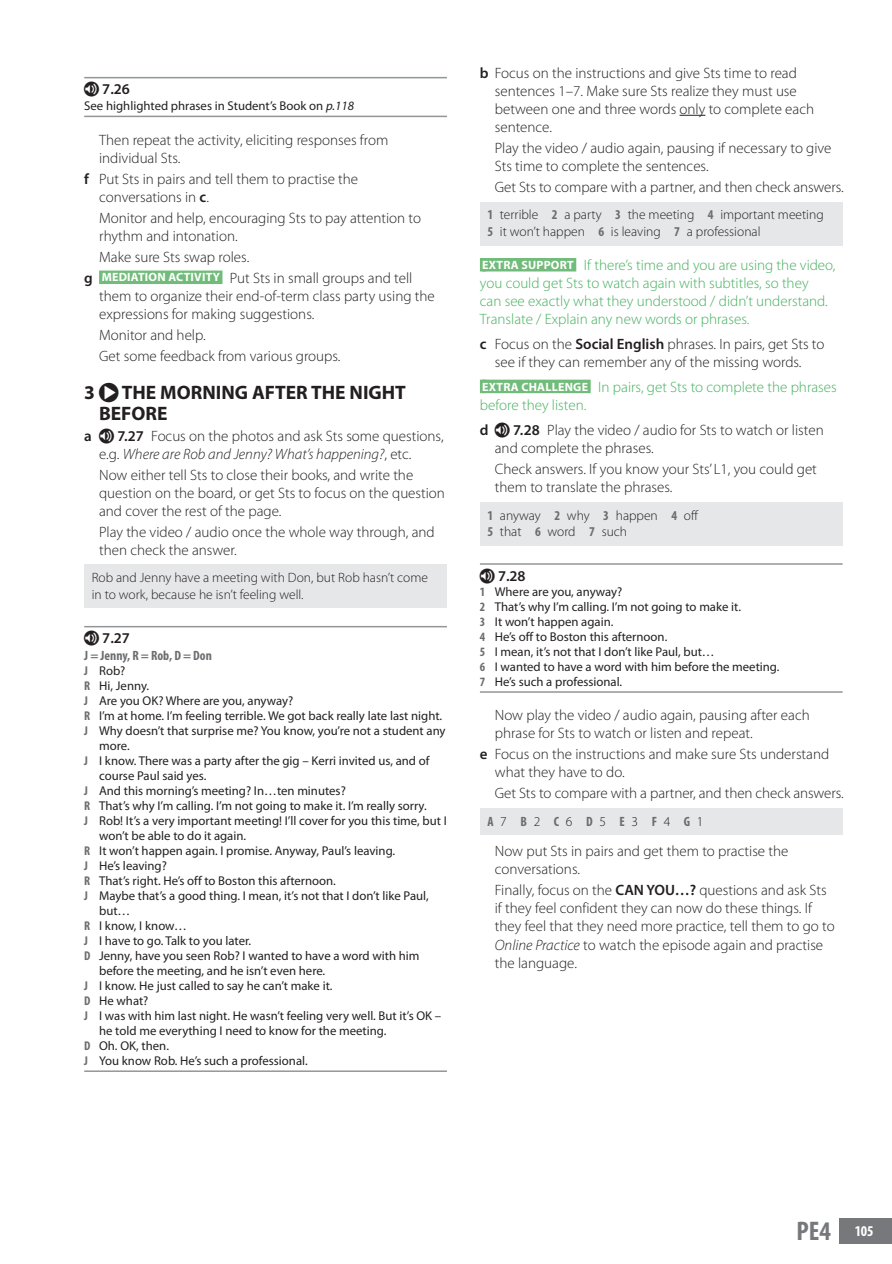
<style>
.page{position:relative;width:892px;height:1264px;background:#fff}
.page>*{position:absolute;margin:0;border:0;box-sizing:border-box;transform-origin:0 0}
.t1{font:700 condensed 27px "Myriad Pro";color:#76787b}
.t2{font:700 19.5px/21px "Myriad Pro";color:#231f20}
.t3{font:300 15px/18px "Myriad Pro";color:#231f20}
.t4{font:300 15px/18px "Myriad Pro";color:#45b05e}
.t5{font:600 15px "Myriad Pro";color:#231f20}
.t6{font:300 13.5px/16.5px "Myriad Pro";color:#231f20}
.t7{font:700 condensed 13.5px "Myriad Pro";color:#6c6d70}
.t8{font:12.75px/15px "Myriad Pro";color:#231f20}
.s1{font-style:italic}
.s2{font-weight:600}
.s3{font-weight:700;font-size:12px;color:#fff}
.s4{font-weight:700;font-stretch:condensed;color:#6c6d70}
.s5{font-weight:300;font-stretch:normal;color:#231f20}
.s6{font-size:15px;color:#fff}
</style>
<div class="page">
<div style="left:839px;top:1218px;width:52px;height:25px;background:#76787b"></div>
<svg style="left:679px;top:115px;width:26px;height:1px"></svg>
<div style="left:480px;top:258px;width:6px;height:13px;background:#72bc7b"></div>
<div style="left:482px;top:258px;width:94px;height:13px;background:#72bc7b"></div>
<div style="left:480px;top:380px;width:6px;height:13px;background:#72bc7b"></div>
<div style="left:482px;top:380px;width:108px;height:13px;background:#72bc7b"></div>
<hr style="left:480px;top:563px;width:362px;height:2px;background:#939598">
<hr style="left:480px;top:691px;width:362px;height:2px;background:#939598">
<div style="left:480px;top:202px;width:362px;height:43px;background:#e6e7e9"></div>
<div style="left:480px;top:502px;width:362px;height:43px;background:#e6e7e9"></div>
<div style="left:480px;top:808px;width:362px;height:27px;background:#e6e7e9"></div>
<hr style="left:84px;top:77px;width:363px;height:1px;background:#939598">
<hr style="left:84px;top:116px;width:363px;height:1px;background:#939598">
<div style="left:99px;top:271px;width:123px;height:13px;background:#72bc7b"></div>
<hr style="left:84px;top:626px;width:363px;height:1px;background:#939598">
<hr style="left:84px;top:1070px;width:363px;height:2px;background:#939598">
<div style="left:84px;top:565px;width:362px;height:43px;background:#e6e7e9"></div>
<p class="t5" style="left:102px;top:80px;width:29px">7.26</p>
<p class="t8" style="left:84px;top:98px;width:271px">See highlighted phrases in Student’s Book on <span class="s1">p.118</span></p>
<p class="t3" style="left:99px;top:130px;width:291px">Then repeat the activity, eliciting responses from individual Sts.</p>
<p class="t3" style="left:99px;top:169px;width:260px;text-indent:-15px"><span class="s2">f</span> Put Sts in pairs and tell them to practise the conversations in <span class="s2">c</span>.</p>
<p class="t3" style="left:99px;top:208px;width:323px">Monitor and help, encouraging Sts to pay attention to rhythm and intonation.</p>
<p class="t3" style="left:84px;top:246px;width:329px;line-height:21px;text-indent:15px">Make sure Sts swap roles.<br><span class="s2">g</span> <span class="s3">MEDIATION ACTIVITY</span> Put Sts in small groups and tell</p>
<p class="t3" style="left:99px;top:286px;width:337px">them to organize their end-of-term class party using the expressions for making suggestions.</p>
<p class="t3" style="left:99px;top:324px;width:243px;line-height:21px">Monitor and help.<br>Get some feedback from various groups.</p>
<h2 class="t2" style="left:84px;top:381px;width:12px">3</h2>
<h2 class="t2" style="left:99px;top:381px;width:308px;text-indent:23px">THE MORNING AFTER THE NIGHT<br>BEFORE</h2>
<p class="t5" style="left:84px;top:426px;width:9px">a</p>
<p class="t3" style="left:99px;top:426px;width:346px;text-indent:18px"><span class="s2">7.27</span> Focus on the photos and ask Sts some questions, e.g. <span class="s1">Where are Rob and Jenny? What’s happening?</span>, etc.</p>
<p class="t3" style="left:99px;top:465px;width:347px">Now either tell Sts to close their books, and write the question on the board, or get Sts to focus on the question and cover the rest of the page.</p>
<p class="t3" style="left:99px;top:522px;width:337px">Play the video / audio once the whole way through, and then check the answer.</p>
<p class="t6" style="left:92px;top:569px;width:338px">Rob and Jenny have a meeting with Don, but Rob hasn’t come in to work, because he isn’t feeling well.</p>
<p class="t5" style="left:102px;top:629px;width:29px">7.27</p>
<p class="t7" style="left:84px;top:647px;width:129px">J = Jenny, R = Rob, D = Don</p>
<p class="t8" style="left:84px;top:663px;width:43px"><span class="s4">J</span> Rob?</p>
<p class="t8" style="left:84px;top:678px;width:66px"><span class="s4">R</span> Hi, Jenny.</p>
<p class="t8" style="left:84px;top:693px;width:211px"><span class="s4">J</span> Are you OK? Where are you, anyway?</p>
<p class="t8" style="left:84px;top:708px;width:359px"><span class="s4">R</span> I’m at home. I’m feeling terrible. We got back really late last night.</p>
<p class="t8" style="left:84px;top:723px;width:363px"><span class="s4">J</span> Why doesn’t that surprise me? You know, you’re not a student any</p>
<p class="t8" style="left:99px;top:738px;width:32px">more.</p>
<p class="t8" style="left:84px;top:753px;width:347px"><span class="s4">J</span> I know. There was a party after the gig – Kerri invited us, and of</p>
<p class="t8" style="left:99px;top:768px;width:109px">course Paul said yes.</p>
<p class="t8" style="left:84px;top:783px;width:263px"><span class="s4">J</span> And this morning’s meeting? In…ten minutes?</p>
<p class="t8" style="left:84px;top:798px;width:344px"><span class="s4">R</span> That’s why I’m calling. I’m not going to make it. I’m really sorry.</p>
<p class="t8" style="left:84px;top:813px;width:364px"><span class="s4">J</span> Rob! It’s a very important meeting! I’ll cover for you this time, but I</p>
<p class="t8" style="left:99px;top:828px;width:148px">won’t be able to do it again.</p>
<p class="t8" style="left:84px;top:843px;width:312px"><span class="s4">R</span> It won’t happen again. I promise. Anyway, Paul’s leaving.</p>
<p class="t8" style="left:84px;top:858px;width:84px"><span class="s4">J</span> He’s leaving?</p>
<p class="t8" style="left:84px;top:873px;width:253px"><span class="s4">R</span> That’s right. He’s off to Boston this afternoon.</p>
<p class="t8" style="left:84px;top:888px;width:346px"><span class="s4">J</span> Maybe that’s a good thing. I mean, it’s not that I don’t like Paul,</p>
<p class="t8" style="left:99px;top:903px;width:33px">but…</p>
<p class="t8" style="left:84px;top:918px;width:104px"><span class="s4">R</span> I know, I know…</p>
<p class="t8" style="left:84px;top:933px;width:168px"><span class="s4">J</span> I have to go. Talk to you later.</p>
<p class="t8" style="left:84px;top:948px;width:337px"><span class="s4">D</span> Jenny, have you seen Rob? I wanted to have a word with him</p>
<p class="t8" style="left:99px;top:963px;width:228px">before the meeting, and he isn’t even here.</p>
<p class="t8" style="left:84px;top:978px;width:250px"><span class="s4">J</span> I know. He just called to say he can’t make it.</p>
<p class="t8" style="left:84px;top:993px;width:66px"><span class="s4">D</span> He what?</p>
<p class="t8" style="left:84px;top:1008px;width:358px"><span class="s4">J</span> I was with him last night. He wasn’t feeling very well. But it’s OK –</p>
<p class="t8" style="left:99px;top:1023px;width:289px">he told me everything I need to know for the meeting.</p>
<p class="t8" style="left:84px;top:1038px;width:86px"><span class="s4">D</span> Oh. OK, then.</p>
<p class="t8" style="left:84px;top:1053px;width:225px"><span class="s4">J</span> You know Rob. He’s such a professional.</p>
<p class="t3" style="left:494px;top:64px;width:321px;text-indent:-15px"><span class="s2">b</span> Focus on the instructions and give Sts time to read sentences 1–7. Make sure Sts realize they must use between one and three words only to complete each sentence.</p>
<p class="t3" style="left:494px;top:139px;width:338px">Play the video / audio again, pausing if necessary to give<br>Sts time to complete the sentences.</p>
<p class="t3" style="left:494px;top:178px;width:350px">Get Sts to compare with a partner, and then check answers.</p>
<p class="t6" style="left:487px;top:206px;width:338px"><span class="s4">1</span> terrible <span class="s4">2</span> a party <span class="s4">3</span> the meeting <span class="s4">4</span> important meeting<br><span class="s4">5</span> it won’t happen <span class="s4">6</span> is leaving <span class="s4">7</span> a professional</p>
<p class="t4" style="left:480px;top:256px;width:357px"><span class="s3">EXTRA SUPPORT</span> If there’s time and you are using the video, you could get Sts to watch again with subtitles, so they<br>can see exactly what they understood / didn’t understand.<br>Translate / Explain any new words or phrases.</p>
<p class="t3" style="left:480px;top:335px;width:346px;text-align:center"><span class="s2">c</span> Focus on the <span class="s2">Social English</span> phrases. In pairs, get Sts to see if they can remember any of the missing words.</p>
<p class="t4" style="left:480px;top:377px;width:358px"><span class="s3">EXTRA CHALLENGE</span> In pairs, get Sts to complete the phrases before they listen.</p>
<p class="t5" style="left:480px;top:420px;width:10px">d</p>
<p class="t3" style="left:494px;top:421px;width:330px;text-indent:18px"><span class="s2">7.28</span> Play the video / audio for Sts to watch or listen and complete the phrases.</p>
<p class="t3" style="left:494px;top:460px;width:323px">Check answers. If you know your Sts’ L1, you could get them to translate the phrases.</p>
<p class="t6" style="left:487px;top:507px;width:212px"><span class="s4">1</span> anyway <span class="s4">2</span> why <span class="s4">3</span> happen <span class="s4">4</span> off<br><span class="s4">5</span> that <span class="s4">6</span> word <span class="s4">7</span> such</p>
<p class="t5" style="left:498px;top:566px;width:29px">7.28</p>
<p class="t8" style="left:480px;top:584px;width:301px"><span class="s4">1</span> Where are you, anyway?<br><span class="s4">2</span> That’s why I’m calling. I’m not going to make it.<br><span class="s4">3</span> It won’t happen again.<br><span class="s4">4</span> He’s off to Boston this afternoon.<br><span class="s4">5</span> I mean, it’s not that I don’t like Paul, but…<br><span class="s4">6</span> I wanted to have a word with him before the meeting.<br><span class="s4">7</span> He’s such a professional.</p>
<p class="t3" style="left:494px;top:706px;width:316px">Now play the video / audio again, pausing after each phrase for Sts to watch or listen and repeat.</p>
<p class="t3" style="left:494px;top:745px;width:336px;text-indent:-15px"><span class="s2">e</span> Focus on the instructions and make sure Sts understand what they have to do.</p>
<p class="t3" style="left:494px;top:784px;width:350px">Get Sts to compare with a partner, and then check answers.</p>
<p class="t7" style="left:487px;top:813px;width:218px">A<span class="s5">7</span> B<span class="s5">2</span> C<span class="s5">6</span> D<span class="s5">5</span> E<span class="s5">3</span> F<span class="s5">4</span> G<span class="s5">1</span></p>
<p class="t3" style="left:494px;top:842px;width:295px">Now put Sts in pairs and get them to practise the conversations.</p>
<p class="t3" style="left:494px;top:881px;width:341px">Finally, focus on the <span class="s2">CAN YOU…?</span> questions and ask Sts if they feel confident they can now do these things. If they feel that they need more practice, tell them to go to <span class="s1">Online Practice</span> to watch the episode again and practise the language.</p>
<h1 class="t1" style="left:796px;top:1214px;width:78px">PE4 <span class="s6">105</span></h1>
</div>
